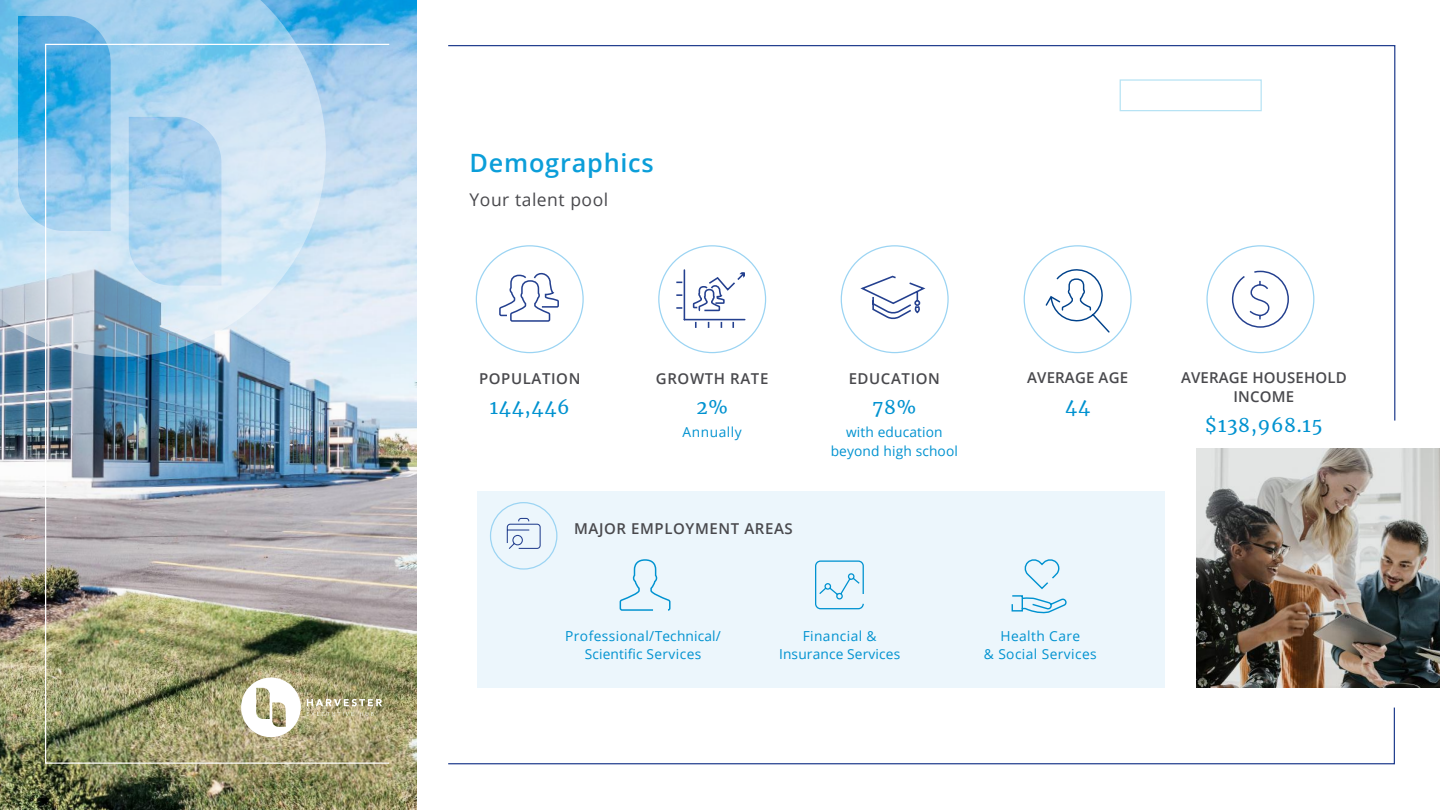
<style>
.page{position:relative;width:1440px;height:810px;background:#fff}
.page>*{position:absolute;margin:0;border:0;box-sizing:border-box;transform-origin:0 0}
.t1{font:600 25.25px "Open Sans";letter-spacing:.03em;color:#0b9ed9}
.t2{font:18.75px "Merriweather";letter-spacing:.04em;color:#0092d0}
.t3{font:17.5px "Open Sans";letter-spacing:.03em;color:#49494d}
.t4{font:600 15px "Open Sans";letter-spacing:.04em;color:#49494d}
.t5{font:600 15px/18.8px "Open Sans";letter-spacing:.01em;color:#49494d;text-align:center}
.t6{font:13.75px/18.8px "Open Sans";letter-spacing:.03em;color:#0092d0;text-align:center}
.t7{font:13.75px/18.8px "Open Sans";letter-spacing:.01em;color:#0092d0;text-align:center}
.t8{font:13.75px "Open Sans";letter-spacing:.04em;color:#0092d0}
</style>
<div class="page">
<svg style="left:448px;top:45px;width:948px;height:376px"></svg>
<div style="left:1120px;top:79px;width:142px;height:32px;border:1px solid #b7e3f4"></div>
<img style="left:0;top:0;width:416px;height:810px">
<svg style="left:0;top:0;width:380px;height:379px"></svg>
<svg style="left:307px;top:699px;width:75px;height:7px"></svg>
<svg style="left:241px;top:678px;width:60px;height:59px"></svg>
<svg style="left:307px;top:712px;width:67px;height:4px"></svg>
<svg style="left:858px;top:275px;width:69px;height:44px"></svg>
<svg style="left:498px;top:271px;width:62px;height:51px"></svg>
<hr style="left:684px;top:270px;width:1px;height:50px;background:#24408f">
<svg style="left:675px;top:272px;width:71px;height:57px"></svg>
<svg style="left:1231px;top:270px;width:59px;height:58px"></svg>
<svg style="left:1044px;top:269px;width:67px;height:65px"></svg>
<img style="left:1197px;top:449px;width:243px;height:239px">
<svg style="left:448px;top:707px;width:947px;height:58px"></svg>
<div style="left:477px;top:491px;width:688px;height:197px;background:#ecf6fc"></div>
<div style="left:490px;top:502px;width:67px;height:68px;border:1px solid #9bd4f3;border-radius:50%"></div>
<svg style="left:506px;top:517px;width:35px;height:32px"></svg>
<svg style="left:815px;top:560px;width:49px;height:50px"></svg>
<svg style="left:1011px;top:559px;width:56px;height:55px"></svg>
<svg style="left:619px;top:559px;width:52px;height:52px"></svg>
<h1 class="t1" style="left:470px;top:146px;width:186px">Demographics</h1>
<p class="t3" style="left:470px;top:188px;width:140px">Your talent pool</p>
<p class="t4" style="left:479px;top:369px;width:103px">POPULATION</p>
<h2 class="t2" style="left:490px;top:395px;width:81px">144,446</h2>
<p class="t4" style="left:656px;top:369px;width:114px">GROWTH RATE</p>
<h2 class="t2" style="left:697px;top:395px;width:33px">2%</h2>
<p class="t8" style="left:683px;top:423px;width:61px">Annually</p>
<p class="t4" style="left:574px;top:518px;width:220px">MAJOR EMPLOYMENT AREAS</p>
<p class="t4" style="left:849px;top:369px;width:93px">EDUCATION</p>
<h2 class="t2" style="left:872px;top:395px;width:45px">78%</h2>
<p class="t7" style="left:831px;top:422px;width:129px">with education beyond high school</p>
<p class="t5" style="left:1027px;top:368px;width:102px">AVERAGE AGE</p>
<h2 class="t2" style="left:1065px;top:393px;width:26px">44</h2>
<p class="t6" style="left:565px;top:626px;width:157px">Professional/Technical/<br>Scientific Services</p>
<p class="t7" style="left:779px;top:626px;width:123px">Financial &amp;<br>Insurance Services</p>
<p class="t6" style="left:984px;top:626px;width:114px">Health Care<br>&amp; Social Services</p>
<p class="t5" style="left:1181px;top:368px;width:167px">AVERAGE HOUSEHOLD<br>INCOME</p>
<h2 class="t2" style="left:1205px;top:412px;width:119px">$138,968.15</h2>
</div>
